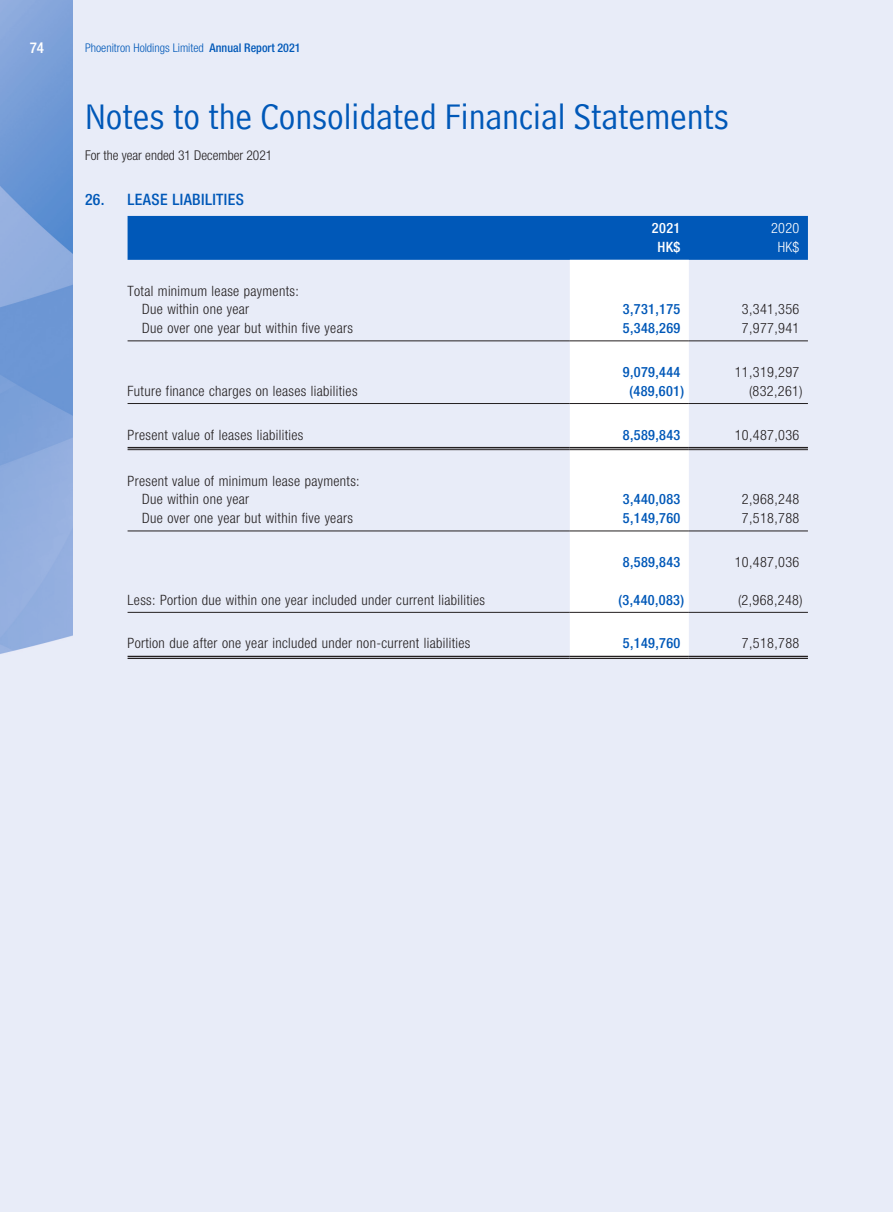
<style>
.page{position:relative;width:893px;height:1212px;background:#e8ecf8}
.page>*{position:absolute;margin:0;border:0;box-sizing:border-box;transform-origin:0 0}
.t1{font:37.5px "Bell Centennial Std Address";color:#0058b8}
.t2{font:500 condensed 15.75px "Helvetica Neue LT Std";letter-spacing:.025em;color:#0058b8}
.t3{font:500 condensed 15px "Helvetica Neue LT Std";color:#fff}
.t4{font:300 condensed 14.25px/18.8px "Helvetica Neue LT Std";letter-spacing:.025em;color:#231f20}
.t5{font:500 condensed 14.25px "Helvetica Neue LT Std";letter-spacing:.025em;color:#0058b8}
.t6{font:500 condensed 14.25px "Helvetica Neue LT Std";letter-spacing:.025em;color:#fff}
.t7{font:300 condensed 14.25px "Helvetica Neue LT Std";letter-spacing:.025em;color:#fff}
.t8{font:300 condensed 13.5px "Helvetica Neue LT Std";color:#231f20}
.t9{font:300 condensed 12px "Helvetica Neue LT Std";color:#0058b8}
.s1{font-weight:500}
</style>
<div class="page">
<img style="left:0;top:0;width:72px;height:654px">
<div style="left:128px;top:216px;width:680px;height:44px;background:#0058b8"></div>
<div style="left:570px;top:260px;width:119px;height:398px;background:#fff"></div>
<hr style="left:128px;top:340px;width:442px;height:1px;background:#231f20">
<hr style="left:570px;top:340px;width:119px;height:1px;background:#231f20">
<hr style="left:689px;top:340px;width:119px;height:1px;background:#231f20">
<hr style="left:128px;top:403px;width:442px;height:1px;background:#231f20">
<hr style="left:570px;top:403px;width:119px;height:1px;background:#231f20">
<hr style="left:689px;top:403px;width:119px;height:1px;background:#231f20">
<hr style="left:128px;top:447px;width:442px;height:1px;background:#231f20">
<hr style="left:128px;top:449px;width:442px;height:1px;background:#231f20">
<hr style="left:570px;top:447px;width:119px;height:1px;background:#231f20">
<hr style="left:570px;top:449px;width:119px;height:1px;background:#231f20">
<hr style="left:689px;top:447px;width:119px;height:1px;background:#231f20">
<hr style="left:689px;top:449px;width:119px;height:1px;background:#231f20">
<hr style="left:128px;top:530px;width:442px;height:1px;background:#231f20">
<hr style="left:570px;top:530px;width:119px;height:1px;background:#231f20">
<hr style="left:689px;top:530px;width:119px;height:1px;background:#231f20">
<hr style="left:128px;top:612px;width:442px;height:1px;background:#231f20">
<hr style="left:570px;top:612px;width:119px;height:1px;background:#231f20">
<hr style="left:689px;top:612px;width:119px;height:1px;background:#231f20">
<hr style="left:128px;top:656px;width:442px;height:1px;background:#231f20">
<hr style="left:128px;top:658px;width:442px;height:1px;background:#231f20">
<hr style="left:570px;top:656px;width:119px;height:1px;background:#231f20">
<hr style="left:570px;top:658px;width:119px;height:1px;background:#231f20">
<hr style="left:689px;top:656px;width:119px;height:1px;background:#231f20">
<hr style="left:689px;top:658px;width:119px;height:1px;background:#231f20">
<p class="t3" style="left:30px;top:38px;width:16px">74</p>
<p class="t9" style="left:85px;top:41px;width:217px">Phoenitron Holdings Limited <span class="s1">Annual Report 2021</span></p>
<h1 class="t1" style="left:85px;top:95px;width:645px">Notes to the Consolidated Financial Statements</h1>
<p class="t8" style="left:85px;top:148px;width:189px">For the year ended 31 December 2021</p>
<p class="t2" style="left:85px;top:190px;width:160px">26. LEASE LIABILITIES</p>
<p class="t4" style="left:142px;top:281px;width:158px;text-indent:-15px">Total minimum lease payments:<br>Due within one year</p>
<p class="t6" style="left:652px;top:219px;width:30px">2021</p>
<p class="t7" style="left:771px;top:220px;width:30px">2020</p>
<p class="t6" style="left:657px;top:238px;width:24px">HK$</p>
<p class="t7" style="left:778px;top:238px;width:23px">HK$</p>
<p class="t5" style="left:623px;top:301px;width:59px">3,731,175</p>
<p class="t4" style="left:742px;top:300px;width:59px">3,341,356</p>
<p class="t4" style="left:142px;top:318px;width:212px">Due over one year but within five years</p>
<p class="t5" style="left:623px;top:319px;width:59px">5,348,269</p>
<p class="t4" style="left:742px;top:318px;width:59px">7,977,941</p>
<p class="t5" style="left:623px;top:363px;width:59px">9,079,444</p>
<p class="t4" style="left:735px;top:362px;width:66px">11,319,297</p>
<p class="t4" style="left:128px;top:381px;width:231px">Future finance charges on leases liabilities</p>
<p class="t5" style="left:629px;top:382px;width:56px">(489,601)</p>
<p class="t4" style="left:749px;top:381px;width:55px">(832,261)</p>
<p class="t4" style="left:128px;top:425px;width:177px">Present value of leases liabilities</p>
<p class="t5" style="left:623px;top:426px;width:59px">8,589,843</p>
<p class="t4" style="left:735px;top:425px;width:66px">10,487,036</p>
<p class="t4" style="left:142px;top:471px;width:219px;text-indent:-15px">Present value of minimum lease payments:<br>Due within one year</p>
<p class="t5" style="left:623px;top:491px;width:59px">3,440,083</p>
<p class="t4" style="left:742px;top:490px;width:59px">2,968,248</p>
<p class="t4" style="left:142px;top:509px;width:212px">Due over one year but within five years</p>
<p class="t5" style="left:623px;top:509px;width:59px">5,149,760</p>
<p class="t4" style="left:742px;top:509px;width:59px">7,518,788</p>
<p class="t5" style="left:623px;top:553px;width:59px">8,589,843</p>
<p class="t4" style="left:735px;top:552px;width:66px">10,487,036</p>
<p class="t4" style="left:128px;top:590px;width:359px">Less: Portion due within one year included under current liabilities</p>
<p class="t5" style="left:618px;top:591px;width:67px">(3,440,083)</p>
<p class="t4" style="left:738px;top:590px;width:66px">(2,968,248)</p>
<p class="t4" style="left:128px;top:634px;width:344px">Portion due after one year included under non-current liabilities</p>
<p class="t5" style="left:623px;top:635px;width:59px">5,149,760</p>
<p class="t4" style="left:742px;top:634px;width:59px">7,518,788</p>
</div>
